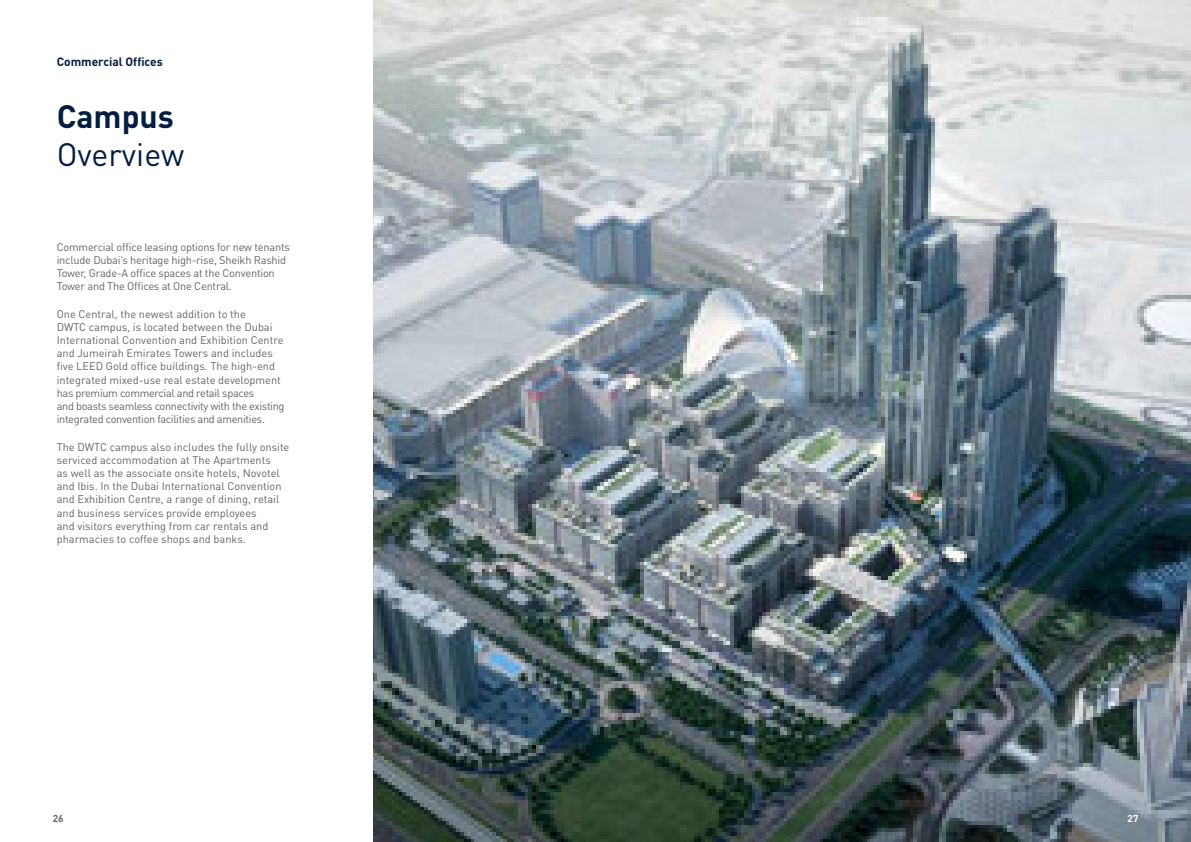
<style>
.page{position:relative;width:1191px;height:842px;background:#fff}
.page>*{position:absolute;margin:0;border:0;box-sizing:border-box;transform-origin:0 0}
.t1{font:32px "DIN Pro";color:#041e41}
.t2{font:700 32px "DIN Pro";color:#041e41}
.t3{font:700 12px "DIN Pro";color:#041e41}
.t4{font:11px/13.2px "DIN Pro";color:#646569}
.t5{font:11px/13.2px "DIN Pro";letter-spacing:-.02em;color:#646569}
.t6{font:700 10px "DIN Pro";color:#fff}
.t7{font:700 10px "DIN Pro";color:#646569}
</style>
<div class="page">
<img style="left:373px;top:0;width:818px;height:842px">
<p class="t3" style="left:57px;top:53px;width:107px">Commercial Offices</p>
<h1 class="t2" style="left:57px;top:94px;width:119px">Campus</h1>
<h1 class="t1" style="left:57px;top:133px;width:129px">Overview</h1>
<p class="t5" style="left:57px;top:240px;width:235px">Commercial office leasing options for new tenants include Dubai’s heritage high-rise, Sheikh Rashid Tower, Grade-A office spaces at the Convention Tower and The Offices at One Central.</p>
<p class="t4" style="left:57px;top:307px;width:229px">One Central, the newest addition to the<br>DWTC campus, is located between the Dubai International Convention and Exhibition Centre and Jumeirah Emirates Towers and includes five LEED Gold office buildings. The high-end integrated mixed-use real estate development has premium commercial and retail spaces<br>and boasts seamless connectivity with the existing integrated convention facilities and amenities.</p>
<p class="t4" style="left:57px;top:440px;width:234px">The DWTC campus also includes the fully onsite serviced accommodation at The Apartments<br>as well as the associate onsite hotels, Novotel and Ibis. In the Dubai International Convention and Exhibition Centre, a range of dining, retail and business services provide employees<br>and visitors everything from car rentals and pharmacies to coffee shops and banks.</p>
<p class="t7" style="left:53px;top:811px;width:12px">26</p>
<p class="t6" style="left:1127px;top:811px;width:12px">27</p>
</div>
